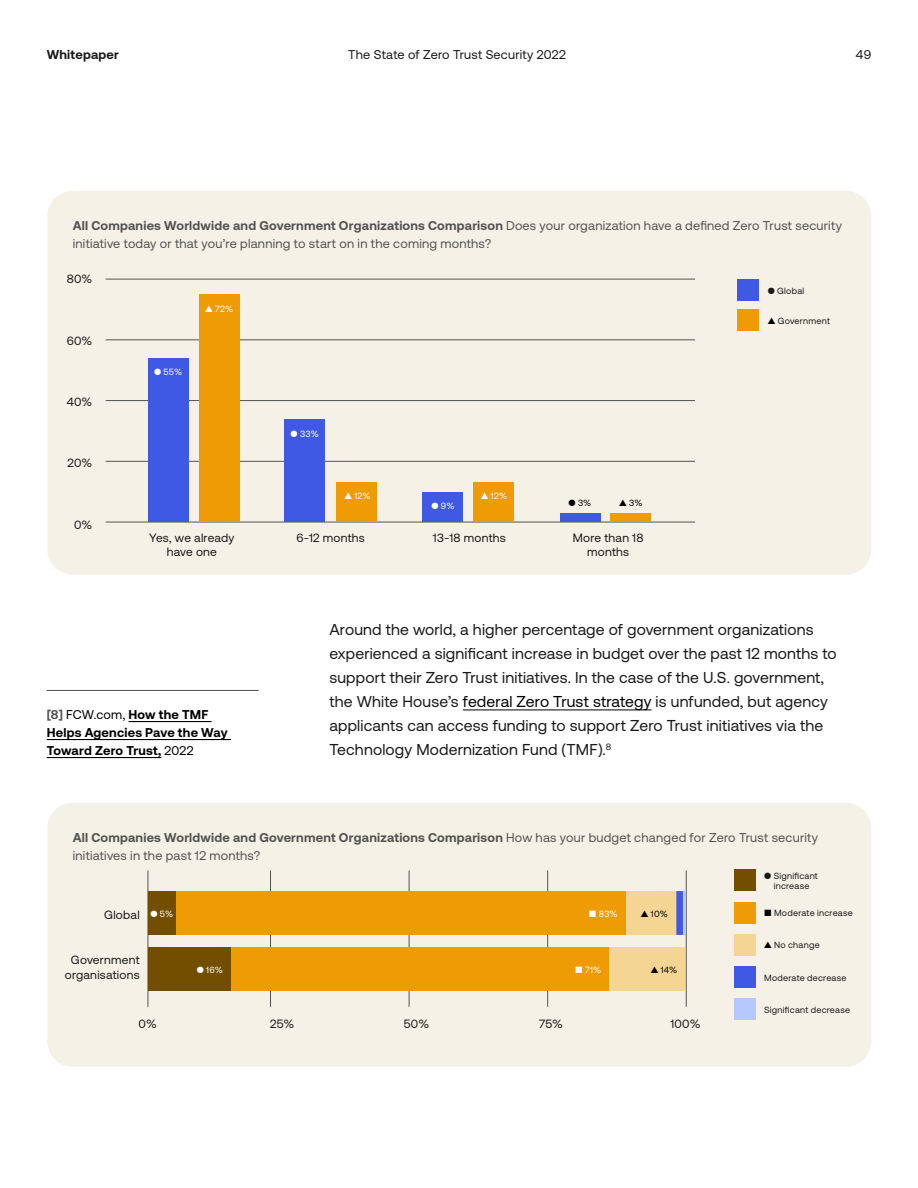
<style>
.page{position:relative;width:918px;height:1188px;background:#fff}
.page>*{position:absolute;margin:0;border:0;box-sizing:border-box;transform-origin:0 0}
.t1{font:15.75px/24px "Aeonik";letter-spacing:.01em;color:#191919}
.t2{font:12.75px/18px "Aeonik";letter-spacing:.02em;color:#535353}
.t3{font:700 12.75px/18px "Aeonik";letter-spacing:.015em;color:#000}
.t4{font:12.75px "Aeonik";letter-spacing:.02em;color:#191919}
.t5{font:700 12.75px "Aeonik";letter-spacing:.02em;color:#191919}
.t6{font:12px/14.4px "Aeonik";letter-spacing:.02em;color:#191919;text-align:center}
.t7{font:9px/10.8px "Aeonik";letter-spacing:.03em;color:#191919;text-align:center}
.t8{font:9px "Aeonik";letter-spacing:.035em;color:#fff}
.t9{font:9px "Aeonik";color:#000}
.s1{font-weight:700}
.s2{color:#000}
.s3{color:#535353}
.s4{font-weight:400}
</style>
<div class="page">
<hr style="left:463px;top:709px;width:189px;height:1px;background:#000">
<div style="left:47px;top:191px;width:824px;height:384px;background:#f6f1e7;border-radius:26px"></div>
<hr style="left:129px;top:721px;width:83px;height:1px;background:#000">
<hr style="left:47px;top:739px;width:184px;height:1px;background:#000">
<hr style="left:47px;top:757px;width:114px;height:1px;background:#000">
<hr style="left:47px;top:690px;width:212px;height:1px;background:#535353">
<div style="left:47px;top:803px;width:824px;height:264px;background:#f6f1e7;border-radius:26px"></div>
<hr style="left:106px;top:400px;width:589px;height:1px;background:#535353">
<hr style="left:106px;top:461px;width:589px;height:1px;background:#535353">
<hr style="left:106px;top:279px;width:589px;height:1px;background:#535353">
<hr style="left:106px;top:339px;width:589px;height:1px;background:#535353">
<hr style="left:106px;top:522px;width:589px;height:1px;background:#535353">
<div style="left:737px;top:279px;width:22px;height:22px;background:#3f59e4"></div>
<div style="left:737px;top:309px;width:22px;height:22px;background:#ef9b05"></div>
<div style="left:148px;top:358px;width:40px;height:164px;background:#3f59e4"></div>
<div style="left:199px;top:295px;width:40px;height:227px;background:#ef9b05"></div>
<div style="left:285px;top:420px;width:40px;height:102px;background:#3f59e4"></div>
<div style="left:337px;top:482px;width:40px;height:40px;background:#ef9b05"></div>
<div style="left:423px;top:492px;width:40px;height:29px;background:#3f59e4"></div>
<div style="left:611px;top:513px;width:40px;height:9px;background:#ef9b05"></div>
<div style="left:560px;top:513px;width:40px;height:9px;background:#3f59e4"></div>
<div style="left:474px;top:482px;width:40px;height:40px;background:#ef9b05"></div>
<hr style="left:270px;top:870px;width:1px;height:137px;background:#535353">
<hr style="left:409px;top:870px;width:1px;height:137px;background:#535353">
<hr style="left:547px;top:870px;width:1px;height:137px;background:#535353">
<hr style="left:686px;top:870px;width:1px;height:137px;background:#535353">
<hr style="left:148px;top:870px;width:1px;height:137px;background:#535353">
<div style="left:734px;top:869px;width:22px;height:22px;background:#744e00"></div>
<div style="left:734px;top:934px;width:22px;height:22px;background:#f4d594"></div>
<div style="left:734px;top:966px;width:22px;height:22px;background:#3f59e4"></div>
<div style="left:734px;top:902px;width:22px;height:21px;background:#ef9b05"></div>
<div style="left:734px;top:998px;width:22px;height:22px;background:#b6c9ff"></div>
<div style="left:624px;top:891px;width:61px;height:44px;background:#f4d594"></div>
<div style="left:148px;top:891px;width:34px;height:44px;background:#744e00"></div>
<div style="left:148px;top:947px;width:253px;height:44px;background:#744e00"></div>
<div style="left:177px;top:891px;width:449px;height:44px;background:#ef9b05"></div>
<div style="left:232px;top:947px;width:378px;height:44px;background:#ef9b05"></div>
<hr style="left:685px;top:891px;width:1px;height:44px;background:#000">
<div style="left:610px;top:947px;width:75px;height:44px;background:#f4d594"></div>
<svg style="left:676px;top:891px;width:7px;height:44px"></svg>
<hr style="left:683px;top:891px;width:2px;height:44px;background:#b6c9ff">
<p class="t5" style="left:47px;top:47px;width:74px">Whitepaper</p>
<p class="t4" style="left:348px;top:48px;width:219px">The State of Zero Trust Security 2022</p>
<p class="t4" style="left:856px;top:48px;width:17px">49</p>
<p class="t2" style="left:73px;top:216px;width:771px"><span class="s1">All Companies Worldwide and Government Organizations Comparison</span> Does your organization have a defined Zero Trust security initiative today or that you’re planning to start on in the coming months?</p>
<p class="t6" style="left:67px;top:272px;width:27px">80%</p>
<p class="t6" style="left:67px;top:333px;width:27px">60%</p>
<p class="t6" style="left:67px;top:395px;width:27px">40%</p>
<p class="t6" style="left:68px;top:456px;width:26px">20%</p>
<p class="t6" style="left:74px;top:518px;width:20px">0%</p>
<p class="t8" style="left:154px;top:366px;width:30px">● 55%</p>
<p class="t8" style="left:205px;top:304px;width:29px">▲ 72%</p>
<p class="t8" style="left:291px;top:429px;width:30px">● 33%</p>
<p class="t8" style="left:344px;top:491px;width:28px">▲ 12%</p>
<p class="t8" style="left:481px;top:491px;width:28px">▲ 12%</p>
<p class="t8" style="left:431px;top:501px;width:25px">● 9%</p>
<p class="t9" style="left:568px;top:498px;width:24px">● 3%</p>
<p class="t9" style="left:619px;top:498px;width:25px">▲ 3%</p>
<p class="t6" style="left:149px;top:531px;width:87px">Yes, we already have one</p>
<p class="t6" style="left:296px;top:531px;width:70px">6-12 months</p>
<p class="t6" style="left:433px;top:531px;width:74px">13-18 months</p>
<p class="t6" style="left:573px;top:531px;width:72px">More than 18 months</p>
<p class="t7" style="left:768px;top:285px;width:38px">● Global</p>
<p class="t7" style="left:768px;top:316px;width:64px"><span class="s2">▲</span> Government</p>
<p class="t3" style="left:47px;top:705px;width:183px"><span class="s3">[8]</span> <span class="s4">FCW.com,</span> How the TMF<br>Helps Agencies Pave the Way<br>Toward Zero Trust, <span class="s4">2022</span></p>
<p class="t1" style="left:329px;top:617px;width:509px">Around the world, a higher percentage of government organizations experienced a significant increase in budget over the past 12 months to support their Zero Trust initiatives. In the case of the U.S. government, the White House’s <span class="s2">federal Zero Trust strategy</span> is unfunded, but agency applicants can access funding to support Zero Trust initiatives via the Technology Modernization Fund (TMF).<sup>8</sup></p>
<p class="t2" style="left:73px;top:828px;width:747px"><span class="s1">All Companies Worldwide and Government Organizations Comparison</span> How has your budget changed for Zero Trust security initiatives in the past 12 months?</p>
<p class="t6" style="left:104px;top:908px;width:37px">Global</p>
<p class="t6" style="left:65px;top:953px;width:76px">Government organisations</p>
<p class="t6" style="left:139px;top:1017px;width:20px">0%</p>
<p class="t6" style="left:270px;top:1017px;width:26px">25%</p>
<p class="t6" style="left:404px;top:1017px;width:27px">50%</p>
<p class="t6" style="left:539px;top:1017px;width:25px">75%</p>
<p class="t6" style="left:670px;top:1017px;width:32px">100%</p>
<p class="t9" style="left:641px;top:909px;width:28px">▲ 10%</p>
<p class="t8" style="left:150px;top:909px;width:24px">● 5%</p>
<p class="t8" style="left:589px;top:909px;width:30px">■ 83%</p>
<p class="t9" style="left:651px;top:965px;width:28px">▲ 14%</p>
<p class="t8" style="left:197px;top:965px;width:28px">● 16%</p>
<p class="t8" style="left:575px;top:965px;width:27px">■ 71%</p>
<p class="t7" style="left:764px;top:870px;width:55px">● Significant increase</p>
<p class="t7" style="left:764px;top:908px;width:90px"><span class="s2">■</span> Moderate increase</p>
<p class="t7" style="left:764px;top:940px;width:57px"><span class="s2">▲</span> No change</p>
<p class="t7" style="left:764px;top:972px;width:84px">Moderate decrease</p>
<p class="t7" style="left:764px;top:1004px;width:87px">Significant decrease</p>
</div>
